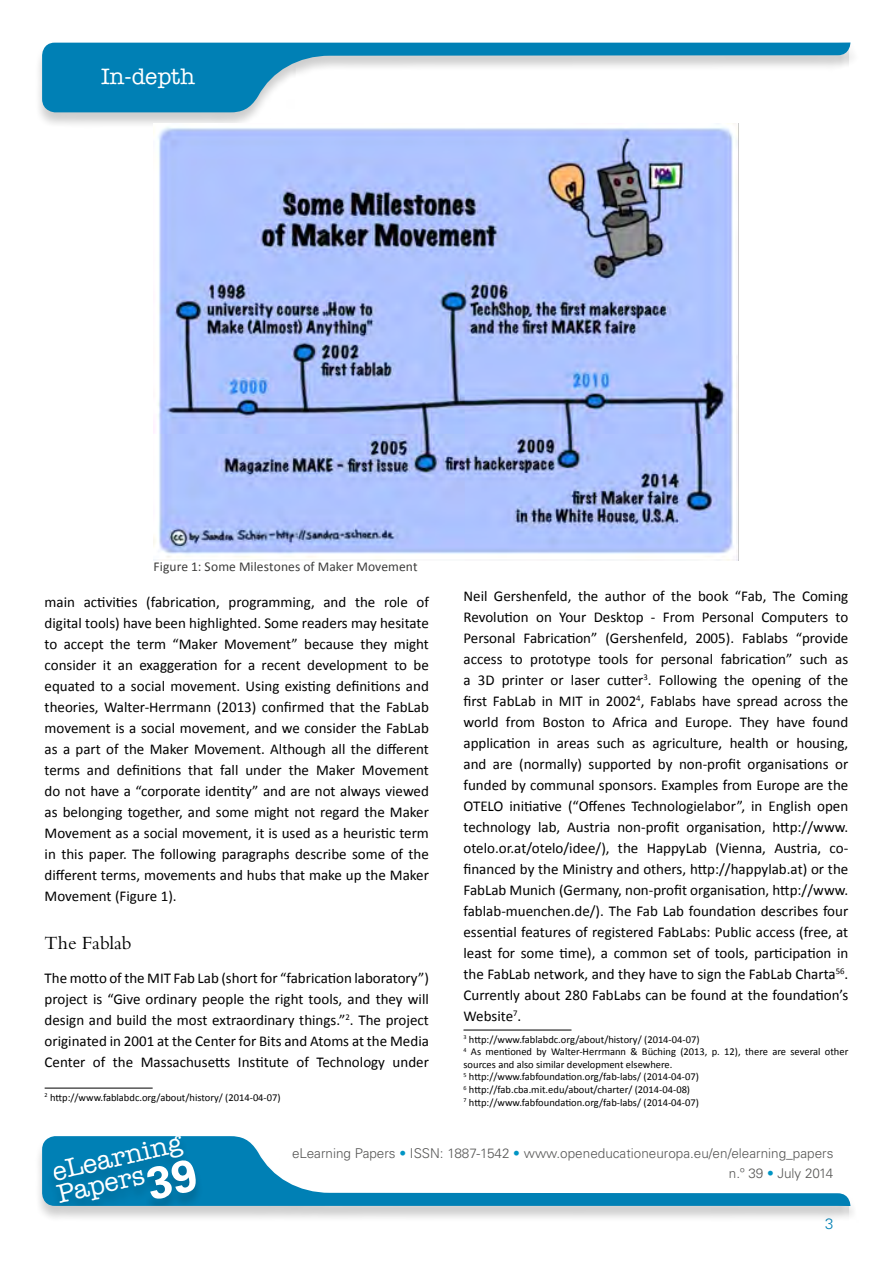
<style>
.page{position:relative;width:893px;height:1263px;background:#fff}
.page>*{position:absolute;margin:0;border:0;box-sizing:border-box;transform-origin:0 0}
.t1{font:500 26.25px/23.1px "American Typewriter Std";color:#fff}
.t2{font:500 22.5px "American Typewriter Std";color:#fff}
.t3{font:19.5px "Bembo Std";color:#000}
.t4{font:15px/21px "Calibri";color:#000;text-align:justify}
.t5{font:300 15px "Univers LT Std";color:#0080b5}
.t6{font:300 13.5px/20.4px "Univers LT Std";color:#575756;text-align:right}
.t7{font:13.5px "Calibri";letter-spacing:.005em;color:#3c3c3b}
.t8{font:10.5px/12.6px "Calibri";color:#000}
.s1{font-family:"Univers LT Std";font-weight:700;font-size:45px}
.s2{color:#0095c4}
</style>
<div class="page">
<div style="left:34px;top:43px;width:824px;height:86px;background:#000;opacity:.2"></div>
<svg style="left:42px;top:43px;width:808px;height:69px"></svg>
<div style="left:34px;top:1136px;width:824px;height:86px;background:#000;opacity:.2"></div>
<svg style="left:42px;top:1136px;width:808px;height:70px"></svg>
<div style="left:46px;top:1136px;width:158px;height:70px;background:#000;opacity:.2"></div>
<hr style="left:45px;top:1088px;width:108px;height:1px;background:#000">
<hr style="left:463px;top:1030px;width:108px;height:1px;background:#000">
<img style="left:154px;top:123px;width:585px;height:437px">
<h2 class="t2" style="left:101px;top:64px;width:96px">In-depth</h2>
<p class="t7" style="left:154px;top:559px;width:265px">Figure 1: Some Milestones of Maker Movement</p>
<p class="t4" style="left:45px;top:591px;width:386px">main activities (fabrication, programming, and the role of digital tools) have been highlighted. Some readers may hesitate to accept the term “Maker Movement” because they might consider it an exaggeration for a recent development to be equated to a social movement. Using existing definitions and theories, Walter-Herrmann (2013) confirmed that the FabLab movement is a social movement, and we consider the FabLab as a part of the Maker Movement. Although all the different terms and definitions that fall under the Maker Movement do not have a “corporate identity” and are not always viewed as belonging together, and some might not regard the Maker Movement as a social movement, it is used as a heuristic term in this paper. The following paragraphs describe some of the different terms, movements and hubs that make up the Maker Movement (Figure 1).</p>
<h3 class="t3" style="left:45px;top:931px;width:89px">The Fablab</h3>
<p class="t4" style="left:45px;top:966px;width:386px">The motto of the MIT Fab Lab (short for “fabrication laboratory”) project is “Give ordinary people the right tools, and they will design and build the most extraordinary things.”<sup>2</sup>. The project originated in 2001 at the Center for Bits and Atoms at the Media Center of the Massachusetts Institute of Technology under</p>
<p class="t8" style="left:45px;top:1090px;width:238px"><sup>2</sup> http://www.fablabdc.org/about/history/ (2014-04-07)</p>
<p class="t4" style="left:463px;top:585px;width:386px">Neil Gershenfeld, the author of the book “Fab, The Coming Revolution on Your Desktop - From Personal Computers to Personal Fabrication” (Gershenfeld, 2005). Fablabs “provide access to prototype tools for personal fabrication” such as a 3D printer or laser cutter<sup>3</sup>. Following the opening of the first FabLab in MIT in 2002<sup>4</sup>, Fablabs have spread across the world from Boston to Africa and Europe. They have found application in areas such as agriculture, health or housing, and are (normally) supported by non-profit organisations or funded by communal sponsors. Examples from Europe are the OTELO initiative (“Offenes Technologielabor”, in English open technology lab, Austria non-profit organisation, http://www. otelo.or.at/otelo/idee/), the HappyLab (Vienna, Austria, co&shy;financed by the Ministry and others, http://happylab.at) or the FabLab Munich (Germany, non-profit organisation, http://www. fablab-muenchen.de/). The Fab Lab foundation describes four essential features of registered FabLabs: Public access (free, at least for some time), a common set of tools, participation in the FabLab network, and they have to sign the FabLab Charta<sup>56</sup>.<br>Currently about 280 FabLabs can be found at the foundation’s Website<sup>7</sup>.</p>
<p class="t8" style="left:463px;top:1032px;width:386px"><sup>3</sup> http://www.fablabdc.org/about/history/ (2014-04-07)<br><sup>4</sup> As mentioned by Walter-Herrmann &amp; Büching (2013, p. 12), there are several other sources and also similar development elsewhere.<br><sup>5</sup> http://www.fabfoundation.org/fab-labs/ (2014-04-07)<br><sup>6</sup> http://fab.cba.mit.edu/about/charter/ (2014-04-08)<br><sup>7</sup> http://www.fabfoundation.org/fab-labs/ (2014-04-07)</p>
<h1 class="t1" style="left:50px;top:1161px;width:141px;rotate:-13deg">eLearning<br>Papers<span class="s1">39</span></h1>
<p class="t6" style="left:292px;top:1143px;width:543px">eLearning Papers <span class="s2">•</span> ISSN: 1887-1542 <span class="s2">•</span> www.openeducationeuropa.eu/en/elearning_papers n.º 39 <span class="s2">•</span> July 2014</p>
<p class="t5" style="left:825px;top:1215px;width:10px">3</p>
</div>
